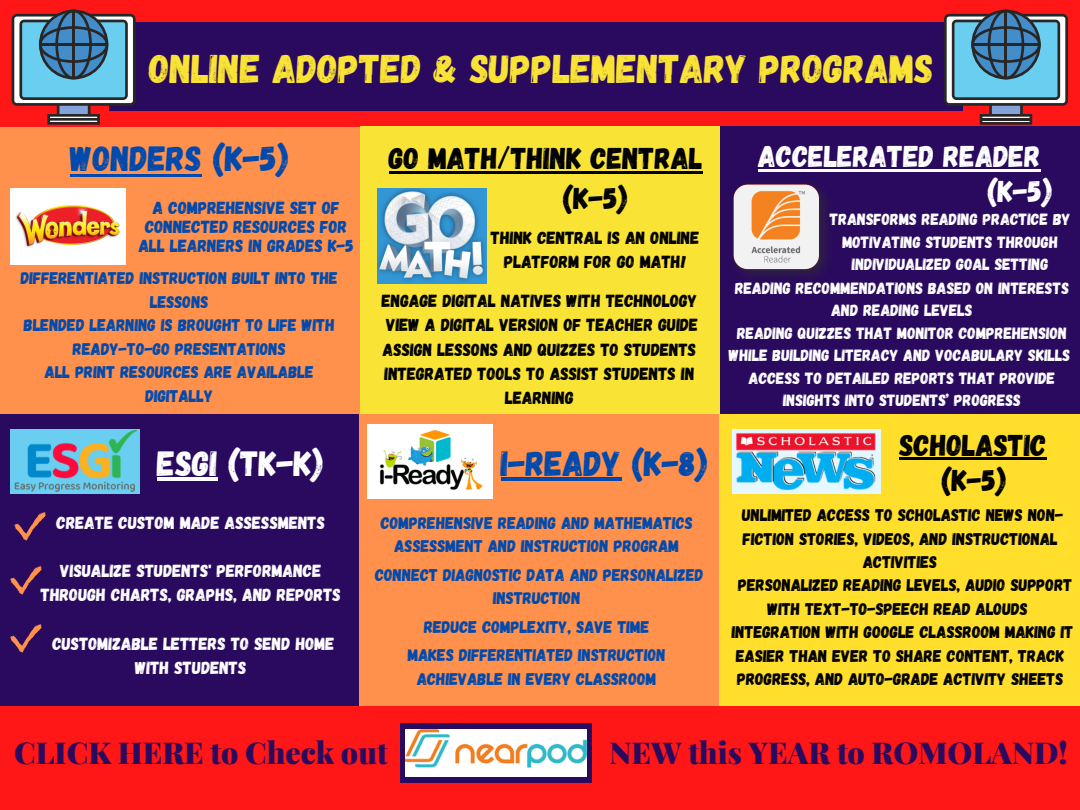
<style>
.page{position:relative;width:1080px;height:810px;background:#fff}
.page>*{position:absolute;margin:0;border:0;box-sizing:border-box;transform-origin:0 0}
.t1{font:40px "Gagalin";color:#f9e335}
.t2{font:35px "Gagalin";color:#004aad}
.t3{font:35px "Gagalin";color:#fff}
.t4{font:900 30.19px "Playfair Display";color:#2a0a5e}
.t5{font:30px/39.5px "Gagalin";color:#000}
.t6{font:30px/35.8px "Gagalin";color:#fff}
.t7{font:17.5px/24.4px "Gagalin";color:#000;text-align:center}
.t8{font:17.5px/24.1px "Gagalin";color:#fff;text-align:center}
.t9{font:17.5px/19.1px "Gagalin";color:#004aad;text-align:center}
.t10{font:16.88px/23.4px "Gagalin";color:#004aad;text-align:center}
.t11{font:16.88px/23.4px "Gagalin";color:#000;text-align:center}
.t12{font:16.25px/22.5px "Gagalin";color:#fff;text-align:center}
</style>
<div class="page">
<div style="left:1px;top:126px;width:359px;height:295px;background:#ff914d"></div>
<div style="left:0;top:0;width:1080px;height:126px;background:#ff1616"></div>
<div style="left:0;top:705px;width:1080px;height:105px;background:#ff1616"></div>
<div style="left:0;top:415px;width:366px;height:291px;background:#2a0a5e"></div>
<div style="left:109px;top:22px;width:854px;height:89px;background:#2a0a5e"></div>
<div style="left:360px;top:126px;width:360px;height:295px;background:#f9e335"></div>
<div style="left:360px;top:415px;width:360px;height:291px;background:#ff914d"></div>
<div style="left:720px;top:126px;width:360px;height:295px;background:#2a0a5e"></div>
<div style="left:719px;top:415px;width:361px;height:291px;background:#ffdf2b"></div>
<div style="left:401px;top:723px;width:191px;height:60px;background:#2a0a5e"></div>
<img style="left:406px;top:729px;width:181px;height:48px">
<img style="left:10px;top:188px;width:116px;height:76px">
<div style="left:10px;top:429px;width:130px;height:65px;background:#69ceef"></div>
<img style="left:14px;top:431px;width:122px;height:61px">
<svg style="left:14px;top:512px;width:32px;height:29px"></svg>
<svg style="left:10px;top:566px;width:32px;height:29px"></svg>
<svg style="left:10px;top:624px;width:32px;height:29px"></svg>
<img style="left:378px;top:188px;width:108px;height:95px">
<img style="left:368px;top:424px;width:124px;height:75px">
<svg style="left:12px;top:10px;width:124px;height:114px;background:#76849b"></svg>
<hr style="left:72px;top:11px;width:3px;height:67px;background:#292626">
<hr style="left:40px;top:43px;width:67px;height:3px;background:#292626">
<hr style="left:49px;top:118px;width:50px;height:3px;background:#292626">
<svg style="left:944px;top:10px;width:124px;height:114px;background:#76849a"></svg>
<hr style="left:1005px;top:11px;width:2px;height:67px;background:#292626">
<hr style="left:973px;top:43px;width:66px;height:3px;background:#292626">
<hr style="left:981px;top:118px;width:50px;height:3px;background:#292626">
<img style="left:733px;top:184px;width:93px;height:92px">
<img style="left:733px;top:429px;width:148px;height:64px">
<hr style="left:70px;top:174px;width:132px;height:2px;background:#004aad">
<hr style="left:157px;top:477px;width:60px;height:4px;background:#fff">
<hr style="left:389px;top:171px;width:314px;height:3px;background:#000">
<hr style="left:501px;top:477px;width:120px;height:4px;background:#004aad">
<hr style="left:758px;top:169px;width:283px;height:2px;background:#fff">
<hr style="left:899px;top:457px;width:148px;height:3px;background:#000">
<h1 class="t1" style="left:149px;top:43px;width:786px">ONLINE ADOPTED &amp; SUPPLEMENTARY PROGRAMS</h1>
<h2 class="t2" style="left:70px;top:136px;width:220px">WONDERS (K-5)</h2>
<p class="t9" style="left:139px;top:197px;width:217px">A COMPREHENSIVE SET OF<br>CONNECTED RESOURCES FOR<br>ALL LEARNERS IN GRADES K-5</p>
<p class="t10" style="left:21px;top:266px;width:319px">DIFFERENTIATED INSTRUCTION BUILT INTO THE<br>LESSONS<br>BLENDED LEARNING IS BROUGHT TO LIFE WITH<br>READY-TO-GO PRESENTATIONS<br>ALL PRINT RESOURCES ARE AVAILABLE<br>DIGITALLY</p>
<h2 class="t3" style="left:157px;top:440px;width:168px">ESGI (TK-K)</h2>
<p class="t8" style="left:57px;top:510px;width:270px">CREATE CUSTOM MADE ASSESSMENTS</p>
<p class="t8" style="left:41px;top:558px;width:302px">VISUALIZE STUDENTS' PERFORMANCE<br>THROUGH CHARTS, GRAPHS, AND REPORTS</p>
<p class="t8" style="left:52px;top:630px;width:284px">CUSTOMIZABLE LETTERS TO SEND HOME<br>WITH STUDENTS</p>
<h3 class="t5" style="left:563px;top:138px;width:142px;text-indent:-174px">GO MATH/THINK CENTRAL (K-5)</h3>
<p class="t7" style="left:491px;top:225px;width:210px;line-height:24.1px">THINK CENTRAL IS AN ONLINE<br>PLATFORM FOR GO MATH!</p>
<p class="t7" style="left:382px;top:288px;width:318px">ENGAGE DIGITAL NATIVES WITH TECHNOLOGY VIEW A DIGITAL VERSION OF TEACHER GUIDE ASSIGN LESSONS AND QUIZZES TO STUDENTS INTEGRATED TOOLS TO ASSIST STUDENTS IN LEARNING</p>
<h2 class="t2" style="left:501px;top:440px;width:208px">I-READY (K-8)</h2>
<p class="t10" style="left:381px;top:510px;width:314px">COMPREHENSIVE READING AND MATHEMATICS<br>ASSESSMENT AND INSTRUCTION PROGRAM</p>
<p class="t10" style="left:375px;top:562px;width:330px">CONNECT DIAGNOSTIC DATA AND PERSONALIZED<br>INSTRUCTION</p>
<p class="t10" style="left:408px;top:611px;width:259px;line-height:28.6px">REDUCE COMPLEXITY, SAVE TIME<br>MAKES DIFFERENTIATED INSTRUCTION</p>
<p class="t10" style="left:417px;top:666px;width:241px">ACHIEVABLE IN EVERY CLASSROOM</p>
<h3 class="t6" style="left:987px;top:137px;width:67px;text-indent:-229px">ACCELERATED READER (K-5)</h3>
<p class="t12" style="left:830px;top:207px;width:242px">TRANSFORMS READING PRACTICE BY<br>MOTIVATING STUDENTS THROUGH<br>INDIVIDUALIZED GOAL SETTING</p>
<p class="t12" style="left:729px;top:276px;width:343px">READING RECOMMENDATIONS BASED ON INTERESTS AND READING LEVELS<br>READING QUIZZES THAT MONITOR COMPREHENSION WHILE BUILDING LITERACY AND VOCABULARY SKILLS ACCESS TO DETAILED REPORTS THAT PROVIDE INSIGHTS INTO STUDENTS’ PROGRESS</p>
<h3 class="t5" style="left:899px;top:426px;width:149px;line-height:35.7px;text-align:center">SCHOLASTIC (K-5)</h3>
<p class="t11" style="left:732px;top:503px;width:343px">UNLIMITED ACCESS TO SCHOLASTIC NEWS NON-FICTION STORIES, VIDEOS, AND INSTRUCTIONAL ACTIVITIES<br>PERSONALIZED READING LEVELS, AUDIO SUPPORT WITH TEXT-TO-SPEECH READ ALOUDS INTEGRATION WITH GOOGLE CLASSROOM MAKING IT EASIER THAN EVER TO SHARE CONTENT, TRACK PROGRESS, AND AUTO-GRADE ACTIVITY SHEETS</p>
<h3 class="t4" style="left:14px;top:731px;width:375px">CLICK HERE to Check out</h3>
<h3 class="t4" style="left:610px;top:731px;width:460px">NEW this YEAR to ROMOLAND!</h3>
</div>
